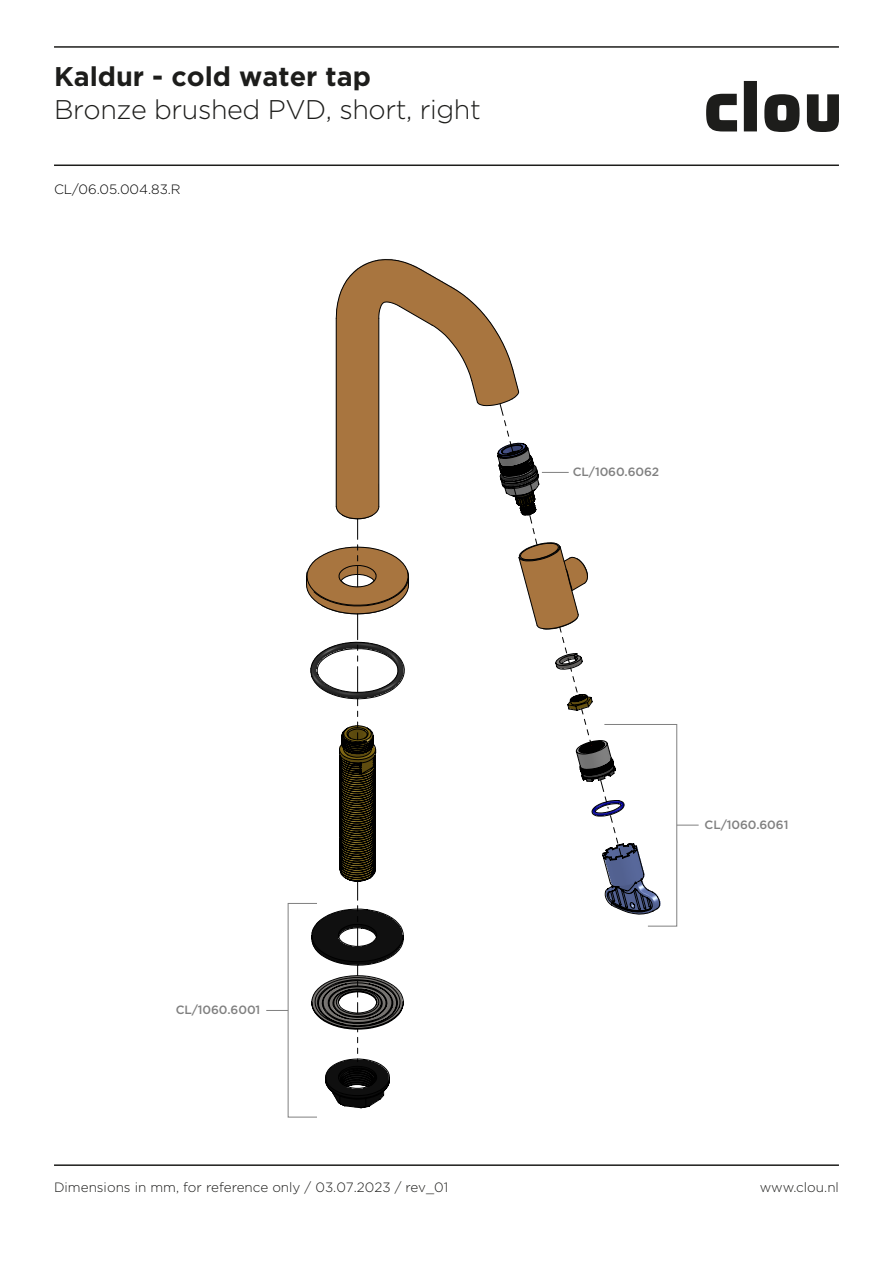
<style>
.page{position:relative;width:893px;height:1263px;background:#fff}
.page>*{position:absolute;margin:0;border:0;box-sizing:border-box;transform-origin:0 0}
.t1{font:300 27px "Gotham";letter-spacing:-.015em;color:#1d1d1b}
.t2{font:700 27px "Gotham";color:#1d1d1b}
.t3{font:300 13.5px "Gotham";color:#1d1d1b}
.t4{font:300 13.5px "Gotham";color:#000}
.t5{font:500 12px "Gotham";letter-spacing:-.01em;color:#808080}
</style>
<div class="page">
<svg style="left:311px;top:443px;width:289px;height:666px"></svg>
<svg style="left:337px;top:454px;width:182px;height:65px"></svg>
<hr style="left:336px;top:318px;width:1px;height:188px;background:#000">
<hr style="left:378px;top:318px;width:1px;height:188px;background:#000">
<svg style="left:335px;top:259px;width:184px;height:195px"></svg>
<svg style="left:518px;top:513px;width:70px;height:188px"></svg>
<svg style="left:581px;top:708px;width:11px;height:38px"></svg>
<svg style="left:306px;top:506px;width:103px;height:186px"></svg>
<svg style="left:357px;top:699px;width:1px;height:41px"></svg>
<svg style="left:357px;top:881px;width:1px;height:65px"></svg>
<svg style="left:357px;top:965px;width:1px;height:48px"></svg>
<svg style="left:357px;top:1029px;width:1px;height:33px"></svg>
<hr style="left:54px;top:1164px;width:785px;height:2px;background:#1d1d1b">
<hr style="left:54px;top:164px;width:785px;height:2px;background:#1d1d1b">
<svg style="left:706px;top:94px;width:31px;height:37px"></svg>
<svg style="left:744px;top:81px;width:13px;height:50px"></svg>
<svg style="left:764px;top:94px;width:35px;height:38px"></svg>
<svg style="left:807px;top:94px;width:32px;height:38px"></svg>
<hr style="left:54px;top:46px;width:785px;height:2px;background:#1d1d1b">
<svg style="left:542px;top:472px;width:27px;height:1px"></svg>
<svg style="left:266px;top:1010px;width:22px;height:1px"></svg>
<div style="left:288px;top:903px;width:29px;height:214px;border:1px solid #808080"></div>
<svg style="left:600px;top:724px;width:99px;height:202px"></svg>
<h1 class="t2" style="left:54px;top:58px;width:319px">Kaldur - cold water tap</h1>
<h1 class="t1" style="left:54px;top:92px;width:428px">Bronze brushed PVD, short, right</h1>
<p class="t4" style="left:54px;top:180px;width:128px">CL/06.05.004.83.R</p>
<p class="t5" style="left:176px;top:1002px;width:86px">CL/1060.6001</p>
<p class="t5" style="left:573px;top:464px;width:88px">CL/1060.6062</p>
<p class="t5" style="left:705px;top:817px;width:85px">CL/1060.6061</p>
<p class="t3" style="left:54px;top:1179px;width:396px">Dimensions in mm, for reference only / 03.07.2023 / rev_01</p>
<p class="t3" style="left:760px;top:1179px;width:81px">www.clou.nl</p>
</div>
